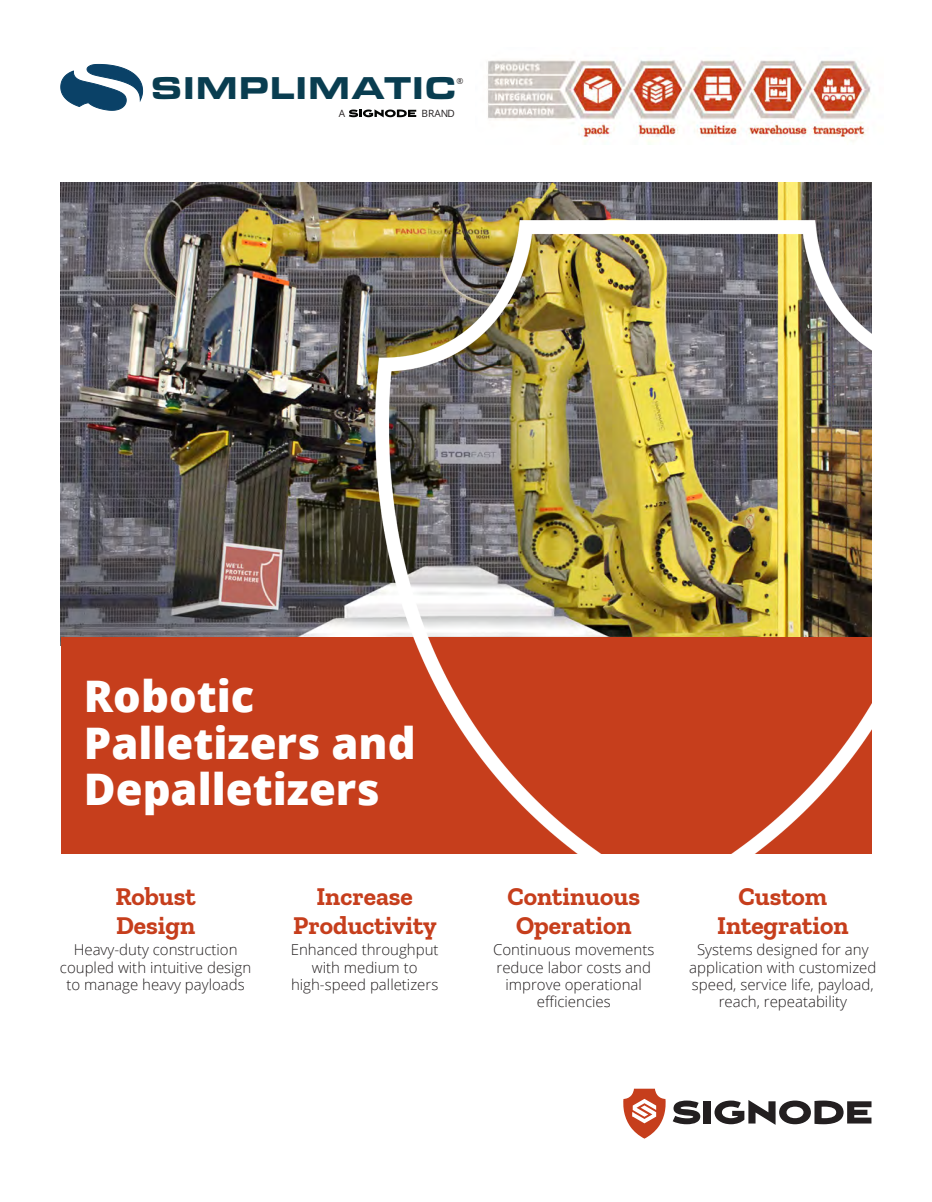
<style>
.page{position:relative;width:932px;height:1202px;background:#fff}
.page>*{position:absolute;margin:0;border:0;box-sizing:border-box;transform-origin:0 0}
.t1{font:800 43.5px/46.5px "Open Sans";color:#fff}
.t2{font:900 32.7px "Eurostile Extended";letter-spacing:.005em;color:#093d50}
.t3{font:700 25.5px/28.5px "Zilla Slab";color:#c63e1c;text-align:center}
.t4{font:300 15px/17.2px "Open Sans";color:#231f20;text-align:center}
.t5{font:10.05px "Open Sans";letter-spacing:.01em;color:#231f20}
.t6{font:8.4px "Open Sans";color:#231f20}
</style>
<div class="page">
<svg style="left:623px;top:1088px;width:43px;height:50px"></svg>
<svg style="left:672px;top:1100px;width:28px;height:24px"></svg>
<div style="left:703px;top:1101px;width:8px;height:22px;background:#231f20"></div>
<svg style="left:714px;top:1100px;width:157px;height:24px"></svg>
<img style="left:61px;top:182px;width:810px;height:455px">
<div style="left:61px;top:637px;width:810px;height:216px;background:#c63e1c"></div>
<img style="left:375px;top:221px;width:497px;height:633px">
<svg style="left:60px;top:64px;width:83px;height:47px"></svg>
<svg style="left:349px;top:109px;width:67px;height:8px"></svg>
<img style="left:487px;top:60px;width:384px;height:84px">
<p class="t2" style="left:151px;top:70px;width:308px">SIMPLIMATIC</p>
<p class="t6" style="left:456px;top:75px;width:8px">®</p>
<p class="t5" style="left:339px;top:106px;width:8px">A</p>
<p class="t5" style="left:421px;top:106px;width:35px">BRAND</p>
<p class="t1" style="left:84px;top:670px;width:333px">Robotic<br>Palletizers and<br>Depalletizers</p>
<p class="t3" style="left:115px;top:882px;width:82px;text-align:left">Robust<br>Design</p>
<p class="t3" style="left:293px;top:882px;width:145px">Increase<br>Productivity</p>
<p class="t3" style="left:507px;top:882px;width:134px">Continuous<br>Operation</p>
<p class="t3" style="left:717px;top:882px;width:133px">Custom<br>Integration</p>
<p class="t4" style="left:60px;top:941px;width:193px">Heavy-duty construction coupled with intuitive design to manage heavy payloads</p>
<p class="t4" style="left:291px;top:941px;width:149px">Enhanced throughput with medium to high-speed palletizers</p>
<p class="t4" style="left:493px;top:941px;width:163px">Continuous movements reduce labor costs and improve operational efficiencies</p>
<p class="t4" style="left:689px;top:941px;width:189px">Systems designed for any application with customized speed, service life, payload, reach, repeatability</p>
</div>
